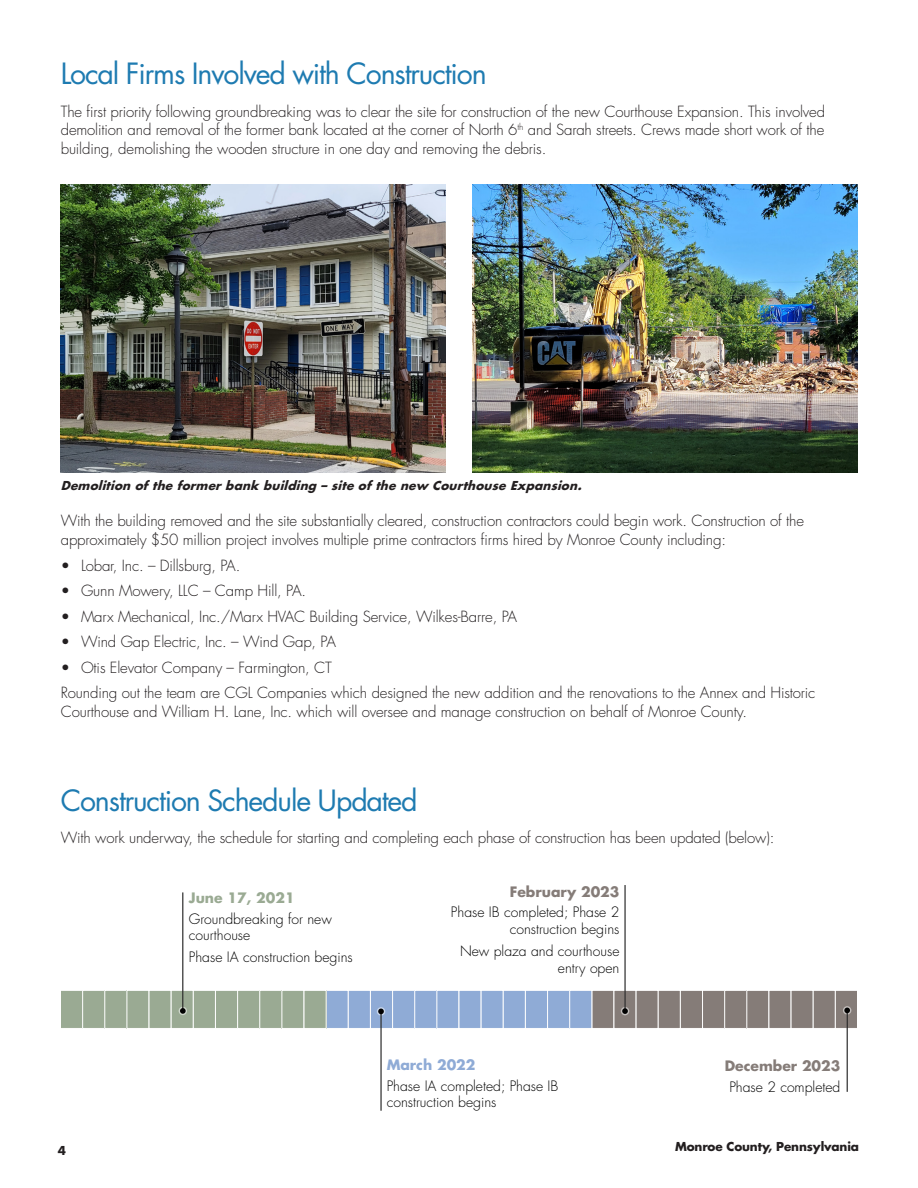
<style>
.page{position:relative;width:918px;height:1188px;background:#fff}
.page>*{position:absolute;margin:0;border:0;box-sizing:border-box;transform-origin:0 0}
.Heading{font:28.5px "Futura Std";letter-spacing:-.04em;color:#1e7bb1}
.Body{font:300 15px/18.8px "Futura Std";letter-spacing:-.01em;color:#231f20;text-align:justify}
.Body_Before_Bullets{font:300 15px/18.8px "Futura Std";letter-spacing:-.01em;color:#231f20}
.t1{font:300 13.95px/16.8px "Futura Std";color:#000}
.t2{font:700 13.95px "Futura Std";color:#857c78}
.t3{font:700 13.95px "Futura Std";color:#9aaa93}
.t4{font:700 13.95px "Futura Std";color:#8fabd6}
.t5{font:italic 700 12px "Futura Std";color:#231f20}
.t6{font:700 12px "Futura Std";letter-spacing:-.01em;color:#231f20}
</style>
<div class="page">
<img style="left:61px;top:184px;width:385px;height:289px">
<img style="left:472px;top:184px;width:385px;height:289px">
<div style="left:592px;top:990px;width:22px;height:38px;background:#857c78"></div>
<div style="left:591px;top:990px;width:23px;height:39px;border:1px solid #fff"></div>
<div style="left:614px;top:990px;width:22px;height:38px;background:#857c78"></div>
<div style="left:614px;top:990px;width:22px;height:39px;border:1px solid #fff"></div>
<div style="left:636px;top:990px;width:22px;height:38px;background:#857c78"></div>
<div style="left:636px;top:990px;width:23px;height:39px;border:1px solid #fff"></div>
<div style="left:658px;top:990px;width:22px;height:38px;background:#857c78"></div>
<div style="left:658px;top:990px;width:23px;height:39px;border:1px solid #fff"></div>
<div style="left:680px;top:990px;width:23px;height:38px;background:#857c78"></div>
<div style="left:680px;top:990px;width:23px;height:39px;border:1px solid #fff"></div>
<div style="left:703px;top:990px;width:22px;height:38px;background:#857c78"></div>
<div style="left:702px;top:990px;width:23px;height:39px;border:1px solid #fff"></div>
<div style="left:725px;top:990px;width:22px;height:38px;background:#857c78"></div>
<div style="left:724px;top:990px;width:23px;height:39px;border:1px solid #fff"></div>
<div style="left:747px;top:990px;width:22px;height:38px;background:#857c78"></div>
<div style="left:746px;top:990px;width:23px;height:39px;border:1px solid #fff"></div>
<div style="left:769px;top:990px;width:22px;height:38px;background:#857c78"></div>
<div style="left:769px;top:990px;width:22px;height:39px;border:1px solid #fff"></div>
<div style="left:791px;top:990px;width:22px;height:38px;background:#857c78"></div>
<div style="left:791px;top:990px;width:23px;height:39px;border:1px solid #fff"></div>
<div style="left:813px;top:990px;width:22px;height:38px;background:#857c78"></div>
<div style="left:813px;top:990px;width:23px;height:39px;border:1px solid #fff"></div>
<div style="left:835px;top:990px;width:22px;height:38px;background:#857c78"></div>
<div style="left:835px;top:990px;width:22px;height:39px;border:1px solid #fff"></div>
<div style="left:326px;top:990px;width:22px;height:38px;background:#8fabd6"></div>
<div style="left:326px;top:990px;width:23px;height:39px;border:1px solid #fff"></div>
<div style="left:348px;top:990px;width:22px;height:38px;background:#8fabd6"></div>
<div style="left:348px;top:990px;width:23px;height:39px;border:1px solid #fff"></div>
<div style="left:370px;top:990px;width:23px;height:38px;background:#8fabd6"></div>
<div style="left:370px;top:990px;width:23px;height:39px;border:1px solid #fff"></div>
<div style="left:393px;top:990px;width:22px;height:38px;background:#8fabd6"></div>
<div style="left:392px;top:990px;width:23px;height:39px;border:1px solid #fff"></div>
<div style="left:415px;top:990px;width:22px;height:38px;background:#8fabd6"></div>
<div style="left:414px;top:990px;width:23px;height:39px;border:1px solid #fff"></div>
<div style="left:437px;top:990px;width:22px;height:38px;background:#8fabd6"></div>
<div style="left:436px;top:990px;width:23px;height:39px;border:1px solid #fff"></div>
<div style="left:459px;top:990px;width:22px;height:38px;background:#8fabd6"></div>
<div style="left:459px;top:990px;width:23px;height:39px;border:1px solid #fff"></div>
<div style="left:481px;top:990px;width:22px;height:38px;background:#8fabd6"></div>
<div style="left:481px;top:990px;width:23px;height:39px;border:1px solid #fff"></div>
<div style="left:503px;top:990px;width:22px;height:38px;background:#8fabd6"></div>
<div style="left:503px;top:990px;width:23px;height:39px;border:1px solid #fff"></div>
<div style="left:525px;top:990px;width:23px;height:38px;background:#8fabd6"></div>
<div style="left:525px;top:990px;width:23px;height:39px;border:1px solid #fff"></div>
<div style="left:548px;top:990px;width:22px;height:38px;background:#8fabd6"></div>
<div style="left:547px;top:990px;width:23px;height:39px;border:1px solid #fff"></div>
<div style="left:570px;top:990px;width:22px;height:38px;background:#8fabd6"></div>
<div style="left:569px;top:990px;width:23px;height:39px;border:1px solid #fff"></div>
<div style="left:61px;top:990px;width:22px;height:38px;background:#9aaa93"></div>
<div style="left:61px;top:990px;width:22px;height:39px;border:1px solid #fff"></div>
<div style="left:83px;top:990px;width:22px;height:38px;background:#9aaa93"></div>
<div style="left:82px;top:990px;width:23px;height:39px;border:1px solid #fff"></div>
<div style="left:105px;top:990px;width:22px;height:38px;background:#9aaa93"></div>
<div style="left:104px;top:990px;width:23px;height:39px;border:1px solid #fff"></div>
<div style="left:127px;top:990px;width:22px;height:38px;background:#9aaa93"></div>
<div style="left:127px;top:990px;width:22px;height:39px;border:1px solid #fff"></div>
<div style="left:149px;top:990px;width:22px;height:38px;background:#9aaa93"></div>
<div style="left:149px;top:990px;width:23px;height:39px;border:1px solid #fff"></div>
<div style="left:171px;top:990px;width:22px;height:38px;background:#9aaa93"></div>
<div style="left:171px;top:990px;width:23px;height:39px;border:1px solid #fff"></div>
<div style="left:193px;top:990px;width:22px;height:38px;background:#9aaa93"></div>
<div style="left:193px;top:990px;width:23px;height:39px;border:1px solid #fff"></div>
<div style="left:215px;top:990px;width:23px;height:38px;background:#9aaa93"></div>
<div style="left:215px;top:990px;width:23px;height:39px;border:1px solid #fff"></div>
<div style="left:238px;top:990px;width:22px;height:38px;background:#9aaa93"></div>
<div style="left:237px;top:990px;width:23px;height:39px;border:1px solid #fff"></div>
<div style="left:260px;top:990px;width:22px;height:38px;background:#9aaa93"></div>
<div style="left:259px;top:990px;width:23px;height:39px;border:1px solid #fff"></div>
<div style="left:282px;top:990px;width:22px;height:38px;background:#9aaa93"></div>
<div style="left:282px;top:990px;width:22px;height:39px;border:1px solid #fff"></div>
<div style="left:304px;top:990px;width:22px;height:38px;background:#9aaa93"></div>
<div style="left:304px;top:990px;width:23px;height:39px;border:1px solid #fff"></div>
<svg style="left:179px;top:1007px;width:8px;height:8px"></svg>
<hr style="left:182px;top:892px;width:1px;height:119px;background:#000">
<svg style="left:180px;top:1008px;width:6px;height:6px"></svg>
<svg style="left:843px;top:1006px;width:8px;height:9px"></svg>
<hr style="left:847px;top:1010px;width:1px;height:82px;background:#000">
<svg style="left:844px;top:1008px;width:6px;height:5px"></svg>
<svg style="left:377px;top:1007px;width:8px;height:9px"></svg>
<hr style="left:381px;top:1011px;width:1px;height:100px;background:#000">
<svg style="left:378px;top:1009px;width:6px;height:5px"></svg>
<svg style="left:621px;top:1007px;width:8px;height:8px"></svg>
<hr style="left:625px;top:885px;width:1px;height:126px;background:#000">
<svg style="left:622px;top:1008px;width:6px;height:6px"></svg>
<p class="Heading" style="left:61px;top:56px;width:428px">Local Firms Involved with Construction</p>
<p class="Body" style="left:61px;top:102px;width:766px">The first priority following groundbreaking was to clear the site for construction of the new Courthouse Expansion. This involved demolition and removal of the former bank located at the corner of North 6<sup>th</sup> and Sarah streets. Crews made short work of the building, demolishing the wooden structure in one day and removing the debris.</p>
<p class="t5" style="left:61px;top:477px;width:526px">Demolition ofthe formerbank building –site ofthe new Courthouse Expansion.</p>
<p class="Body_Before_Bullets" style="left:61px;top:512px;width:745px">With the building removed and the site substantially cleared, construction contractors could begin work. Construction of the approximately $50 million project involves multiple prime contractors firms hired by Monroe County including:</p>
<p class="Body" style="left:61px;top:556px;width:181px">• Lobar, Inc. – Dillsburg, PA.</p>
<p class="Body" style="left:61px;top:582px;width:247px">• Gunn Mowery, LLC – Camp Hill, PA.</p>
<p class="Body" style="left:61px;top:607px;width:458px">• Marx Mechanical, Inc./Marx HVAC Building Service, Wilkes-Barre, PA</p>
<p class="Body" style="left:61px;top:633px;width:277px">• Wind Gap Electric, Inc. – Wind Gap, PA</p>
<p class="Body" style="left:61px;top:658px;width:273px">• Otis Elevator Company – Farmington, CT</p>
<p class="Body" style="left:61px;top:684px;width:756px">Rounding out the team are CGL Companies which designed the new addition and the renovations to the Annex and Historic<br>Courthouse and William H. Lane, Inc. which will oversee and manage construction on behalf of Monroe County.</p>
<p class="Heading" style="left:61px;top:782px;width:358px">Construction Schedule Updated</p>
<p class="Body" style="left:61px;top:829px;width:715px">With work underway, the schedule for starting and completing each phase of construction has been updated (below):</p>
<p class="t3" style="left:189px;top:889px;width:107px">June 17, 2021</p>
<p class="t1" style="left:189px;top:910px;width:145px">Groundbreaking for new courthouse</p>
<p class="t1" style="left:189px;top:949px;width:166px">Phase IA construction begins</p>
<p class="t2" style="left:510px;top:882px;width:111px">February 2023</p>
<p class="t1" style="left:451px;top:904px;width:170px;text-align:right">Phase IB completed; Phase 2 construction begins</p>
<p class="t1" style="left:460px;top:943px;width:161px;text-align:right">New plaza and courthouse entry open</p>
<p class="t4" style="left:387px;top:1056px;width:90px">March 2022</p>
<p class="t1" style="left:387px;top:1077px;width:173px">Phase IA completed; Phase IB construction begins</p>
<p class="t2" style="left:725px;top:1057px;width:117px">December 2023</p>
<p class="t1" style="left:729px;top:1078px;width:113px">Phase 2 completed</p>
<p class="t6" style="left:58px;top:1142px;width:10px">4</p>
<p class="t6" style="left:675px;top:1138px;width:185px">Monroe County, Pennsylvania</p>
</div>
